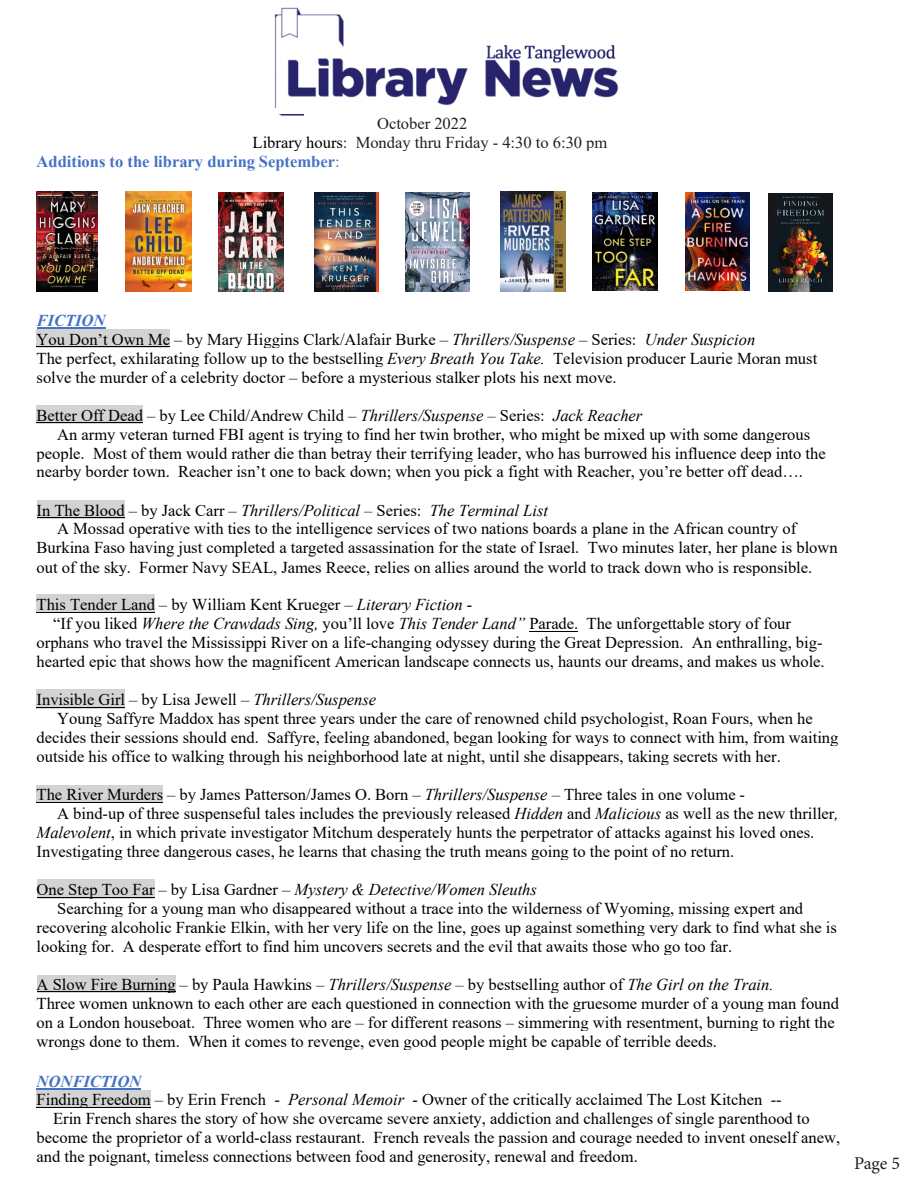
<style>
.page{position:relative;width:918px;height:1188px;background:#fff}
.page>*{position:absolute;margin:0;border:0;box-sizing:border-box;transform-origin:0 0}
.t1{font:18px "Minion Pro";color:#231f20}
.t2{font:16.5px/18.9px "Times New Roman";color:#000}
.t3{font:italic 16.5px "Times New Roman";color:#000}
.t4{font:16.5px "Times New Roman";color:#1d2228}
.t5{font:700 16.5px "Times New Roman";color:#4472c4}
.t6{font:italic 700 16.5px "Times New Roman";color:#4472c4}
.s1{color:#000}
.s2{font-weight:400}
.s3{font-weight:700;font-style:italic;color:#4472c4}
.s4{font-style:italic}
.s5{font-style:normal}
</style>
<div class="page">
<img style="left:274px;top:7px;width:344px;height:109px">
<div style="left:34px;top:108px;width:815px;height:6px;background:#fff"></div>
<div style="left:304px;top:114px;width:545px;height:19px;background:#fff"></div>
<hr style="left:37px;top:328px;width:68px;height:1px;background:#4472c4">
<div style="left:37px;top:330px;width:133px;height:18px;background:#d3d3d3"></div>
<hr style="left:37px;top:346px;width:133px;height:1px;background:#000">
<div style="left:37px;top:405px;width:106px;height:19px;background:#d3d3d3"></div>
<hr style="left:37px;top:422px;width:106px;height:1px;background:#000">
<div style="left:37px;top:500px;width:87px;height:19px;background:#d3d3d3"></div>
<hr style="left:37px;top:517px;width:87px;height:1px;background:#000">
<div style="left:37px;top:595px;width:118px;height:19px;background:#d3d3d3"></div>
<hr style="left:37px;top:612px;width:118px;height:1px;background:#000">
<hr style="left:529px;top:631px;width:49px;height:1px;background:#000">
<div style="left:37px;top:690px;width:88px;height:19px;background:#d3d3d3"></div>
<hr style="left:37px;top:707px;width:88px;height:1px;background:#000">
<div style="left:37px;top:785px;width:126px;height:19px;background:#d3d3d3"></div>
<hr style="left:37px;top:802px;width:126px;height:1px;background:#000">
<div style="left:37px;top:880px;width:117px;height:19px;background:#d3d3d3"></div>
<hr style="left:37px;top:897px;width:117px;height:1px;background:#000">
<div style="left:37px;top:975px;width:139px;height:18px;background:#d3d3d3"></div>
<hr style="left:37px;top:992px;width:139px;height:1px;background:#000">
<hr style="left:37px;top:1088px;width:104px;height:2px;background:#4472c4">
<div style="left:37px;top:1090px;width:114px;height:19px;background:#d3d3d3"></div>
<hr style="left:37px;top:1107px;width:114px;height:1px;background:#000">
<img style="left:37px;top:192px;width:61px;height:99px">
<img style="left:125px;top:192px;width:66px;height:99px">
<img style="left:218px;top:192px;width:65px;height:99px">
<img style="left:315px;top:193px;width:64px;height:98px">
<img style="left:406px;top:193px;width:63px;height:98px">
<img style="left:501px;top:192px;width:64px;height:99px">
<img style="left:593px;top:193px;width:65px;height:98px">
<img style="left:685px;top:193px;width:65px;height:98px">
<img style="left:768px;top:194px;width:65px;height:97px">
<p class="t4" style="left:377px;top:112px;width:92px">October 2022</p>
<p class="t4" style="left:253px;top:131px;width:356px"><span class="s1">Library hours</span>: Monday thru Friday - 4:30 to 6:30 pm</p>
<p class="t5" style="left:37px;top:150px;width:304px">Additions to the library during September<span class="s2">:</span></p>
<p class="t2" style="left:37px;top:310px;width:782px"><span class="s3">FICTION<br></span>You Don’t Own Me – by Mary Higgins Clark/Alafair Burke – <span class="s4">Thrillers/Suspense</span> – Series: <span class="s4">Under Suspicion<br></span>The perfect, exhilarating follow up to the bestselling <span class="s4">Every Breath You Take.</span> Television producer Laurie Moran must solve the murder of a celebrity doctor – before a mysterious stalker plots his next move.</p>
<p class="t2" style="left:37px;top:405px;width:607px">Better Off Dead – by Lee Child/Andrew Child – <span class="s4">Thrillers/Suspense –</span> Series: <span class="s4">Jack Reacher</span></p>
<p class="t2" style="left:57px;top:424px;width:754px">An army veteran turned FBI agent is trying to find her twin brother, who might be mixed up with some dangerous</p>
<p class="t2" style="left:37px;top:443px;width:791px">people. Most of them would rather die than betray their terrifying leader, who has burrowed his influence deep into the</p>
<p class="t2" style="left:37px;top:462px;width:768px">nearby border town. Reacher isn’t one to back down; when you pick a fight with Reacher, you’re better off dead….</p>
<p class="t3" style="left:37px;top:499px;width:513px"><span class="s5">In The Blood – by Jack Carr –</span> Thrillers/Political – <span class="s5">Series:</span> The Terminal List</p>
<p class="t2" style="left:57px;top:519px;width:740px">A Mossad operative with ties to the intelligence services of two nations boards a plane in the African country of</p>
<p class="t2" style="left:37px;top:538px;width:803px">Burkina Faso having just completed a targeted assassination for the state of Israel. Two minutes later, her plane is blown</p>
<p class="t2" style="left:37px;top:557px;width:777px">out of the sky. Former Navy SEAL, James Reece, relies on allies around the world to track down who is responsible.</p>
<p class="t2" style="left:37px;top:595px;width:437px">This Tender Land – by William Kent Krueger – <span class="s4">Literary Fiction -</span></p>
<p class="t2" style="left:53px;top:614px;width:739px">“If you liked <span class="s4">Where the Crawdads Sing,</span> you’ll love <span class="s4">This Tender Land”</span> Parade. The unforgettable story of four</p>
<p class="t2" style="left:37px;top:633px;width:787px">orphans who travel the Mississippi River on a life-changing odyssey during the Great Depression. An enthralling, big-</p>
<p class="t2" style="left:37px;top:652px;width:790px">hearted epic that shows how the magnificent American landscape connects us, haunts our dreams, and makes us whole.</p>
<p class="t2" style="left:37px;top:690px;width:341px">Invisible Girl – by Lisa Jewell – <span class="s4">Thrillers/Suspense</span></p>
<p class="t2" style="left:57px;top:709px;width:757px">Young Saffyre Maddox has spent three years under the care of renowned child psychologist, Roan Fours, when he</p>
<p class="t2" style="left:37px;top:728px;width:803px">decides their sessions should end. Saffyre, feeling abandoned, began looking for ways to connect with him, from waiting</p>
<p class="t2" style="left:37px;top:747px;width:746px">outside his office to walking through his neighborhood late at night, until she disappears, taking secrets with her.</p>
<p class="t2" style="left:37px;top:785px;width:710px">The River Murders – by James Patterson/James O. Born – <span class="s4">Thrillers/Suspense –</span> Three tales in one volume -</p>
<p class="t2" style="left:57px;top:804px;width:783px">A bind-up of three suspenseful tales includes the previously released <span class="s4">Hidden</span> and <span class="s4">Malicious</span> as well as the new thriller<span class="s4">,</span></p>
<p class="t2" style="left:37px;top:823px;width:779px"><span class="s4">Malevolent</span>, in which private investigator Mitchum desperately hunts the perpetrator of attacks against his loved ones.</p>
<p class="t2" style="left:37px;top:841px;width:699px">Investigating three dangerous cases, he learns that chasing the truth means going to the point of no return.</p>
<p class="t3" style="left:37px;top:878px;width:502px"><span class="s5">One Step Too Far – by Lisa Gardner –</span> Mystery &amp; Detective/Women Sleuths</p>
<p class="t2" style="left:57px;top:898px;width:747px">Searching for a young man who disappeared without a trace into the wilderness of Wyoming, missing expert and</p>
<p class="t2" style="left:37px;top:917px;width:802px">recovering alcoholic Frankie Elkin, with her very life on the line, goes up against something very dark to find what she is</p>
<p class="t2" style="left:37px;top:936px;width:697px">looking for. A desperate effort to find him uncovers secrets and the evil that awaits those who go too far.</p>
<p class="t2" style="left:37px;top:974px;width:804px">A Slow Fire Burning – by Paula Hawkins – <span class="s4">Thrillers/Suspense –</span> by bestselling author of <span class="s4">The Girl on the Train.<br></span>Three women unknown to each other are each questioned in connection with the gruesome murder of a young man found on a London houseboat. Three women who are – for different reasons – simmering with resentment, burning to right the wrongs done to them. When it comes to revenge, even good people might be capable of terrible deeds.</p>
<p class="t6" style="left:37px;top:1070px;width:106px">NONFICTION</p>
<p class="t2" style="left:37px;top:1090px;width:747px">Finding Freedom – by Erin French - <span class="s4">Personal Memoir -</span> Owner of the critically acclaimed The Lost Kitchen --</p>
<p class="t2" style="left:53px;top:1109px;width:758px">Erin French shares the story of how she overcame severe anxiety, addiction and challenges of single parenthood to</p>
<p class="t2" style="left:37px;top:1128px;width:805px">become the proprietor of a world-class restaurant. French reveals the passion and courage needed to invent oneself anew,</p>
<p class="t2" style="left:37px;top:1147px;width:603px">and the poignant, timeless connections between food and generosity, renewal and freedom.</p>
<p class="t1" style="left:854px;top:1152px;width:48px">Page 5</p>
</div>
